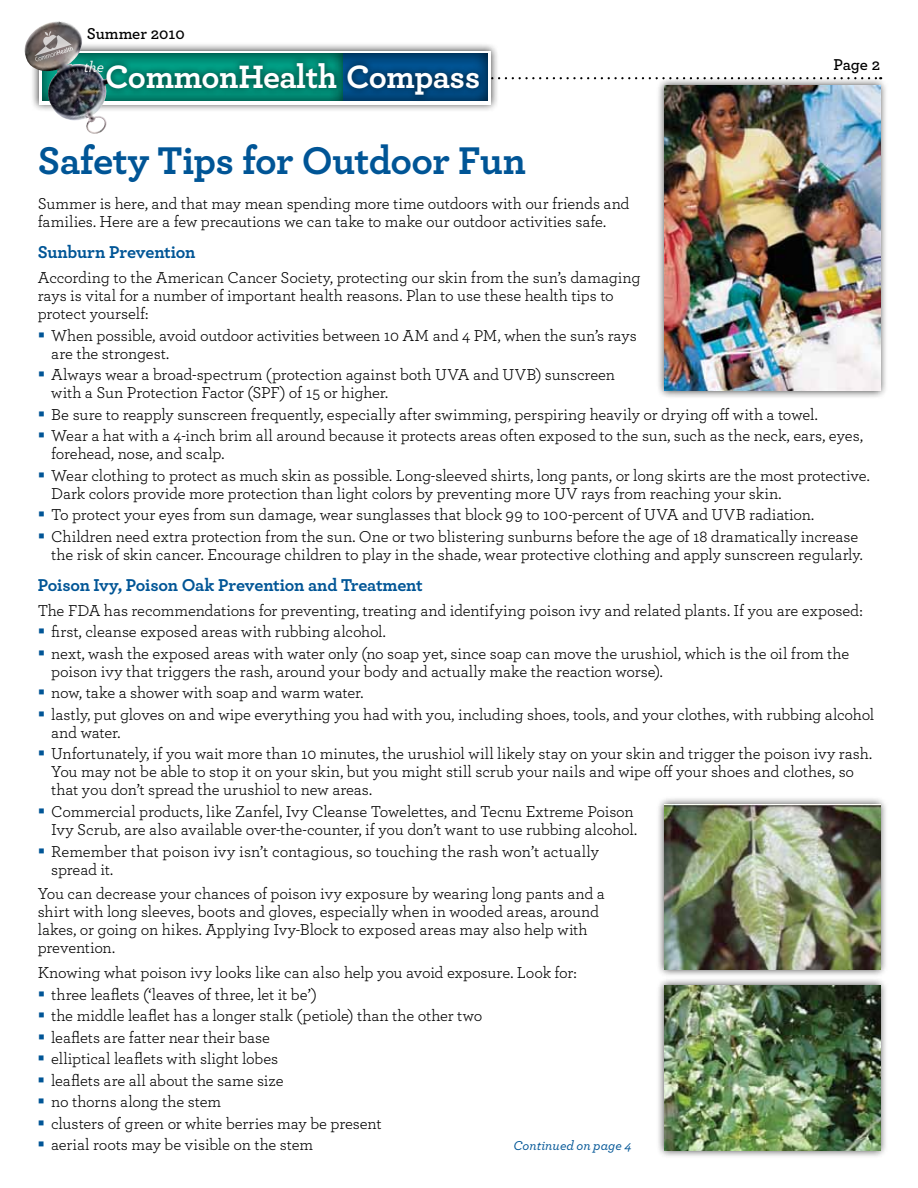
<style>
.page{position:relative;width:918px;height:1188px;background:#fff}
.page>*{position:absolute;margin:0;border:0;box-sizing:border-box;transform-origin:0 0}
.t1{font:700 40.5px "Archer";letter-spacing:-.015em;color:#005596}
.t2{font:700 33.9px "Archer";letter-spacing:-.015em;color:#fff}
.t3{font:700 18px "Archer";letter-spacing:-.015em;color:#005596}
.t4{font:16.5px/21.5px "Archer";letter-spacing:-.01em;color:#000}
.t5{font:600 16.5px "Archer";color:#000}
.t6{font:italic 500 15.3px "Archer";color:#fff}
.t7{font:italic 500 13.5px "Archer";letter-spacing:-.005em;color:#005596}
</style>
<div class="page">
<svg style="left:499px;top:77px;width:157px;height:2px"></svg>
<div style="left:31px;top:42px;width:468px;height:71px;background:#000;opacity:.75"></div>
<div style="left:39px;top:51px;width:452px;height:53px;background:#fff"></div>
<div style="left:328px;top:53px;width:162px;height:51px;background:#000;opacity:.75"></div>
<div style="left:41px;top:53px;width:302px;height:51px;background:#000;opacity:.75"></div>
<img style="left:24px;top:21px;width:86px;height:113px">
<svg style="left:34px;top:31px;width:39px;height:31px"></svg>
<div style="left:76px;top:53px;width:34px;height:26px;background:#000;opacity:.75"></div>
<div style="left:98px;top:55px;width:388px;height:47px;background:#000;opacity:.75"></div>
<div style="left:656px;top:77px;width:233px;height:322px;background:#000;opacity:.75"></div>
<img style="left:664px;top:86px;width:216px;height:305px">
<div style="left:656px;top:796px;width:233px;height:182px;background:#000;opacity:.75"></div>
<img style="left:664px;top:805px;width:216px;height:164px">
<div style="left:656px;top:977px;width:233px;height:182px;background:#000;opacity:.75"></div>
<img style="left:664px;top:985px;width:216px;height:165px">
<p class="t5" style="left:87px;top:22px;width:100px">Summer 2010</p>
<p class="t6" style="left:84px;top:56px;width:22px">the</p>
<h2 class="t2" style="left:105px;top:50px;width:377px">CommonHealth Compass</h2>
<h1 class="t1" style="left:38px;top:129px;width:490px">Safety Tips for Outdoor Fun</h1>
<p class="t5" style="left:833px;top:52px;width:48px">Page 2</p>
<p class="t4" style="left:38px;top:194px;width:593px;line-height:18px">Summer is here, and that may mean spending more time outdoors with our friends and families. Here are a few precautions we can take to make our outdoor activities safe.</p>
<p class="t3" style="left:38px;top:238px;width:159px">Sunburn Prevention</p>
<p class="t4" style="left:38px;top:268px;width:604px;line-height:18px">According to the American Cancer Society, protecting our skin from the sun’s damaging rays is vital for a number of important health reasons. Plan to use these health tips to protect yourself:</p>
<p class="t4" style="left:51px;top:325px;width:587px;line-height:18px">When possible, avoid outdoor activities between 10 AM and 4 PM, when the sun’s rays are the strongest.</p>
<p class="t4" style="left:51px;top:365px;width:565px;line-height:18px">Always wear a broad-spectrum (protection against both UVA and UVB) sunscreen with a Sun Protection Factor (SPF) of 15 or higher.</p>
<p class="t4" style="left:51px;top:403px;width:813px">Be sure to reapply sunscreen frequently, especially after swimming, perspiring heavily or drying off with a towel.<br>Wear a hat with a 4-inch brim all around because it protects areas often exposed to the sun, such as the neck, ears, eyes,</p>
<p class="t4" style="left:51px;top:442px;width:820px">forehead, nose, and scalp.<br>Wear clothing to protect as much skin as possible. Long-sleeved shirts, long pants, or long skirts are the most protective.</p>
<p class="t4" style="left:51px;top:482px;width:809px">Dark colors provide more protection than light colors by preventing more UV rays from reaching your skin.<br>To protect your eyes from sun damage, wear sunglasses that block 99 to 100-percent of UVA and UVB radiation.<br>Children need extra protection from the sun. One or two blistering sunburns before the age of 18 dramatically increase</p>
<p class="t4" style="left:51px;top:543px;width:813px">the risk of skin cancer. Encourage children to play in the shade, wear protective clothing and apply sunscreen regularly.</p>
<p class="t3" style="left:38px;top:571px;width:387px">Poison Ivy, Poison Oak Prevention and Treatment</p>
<p class="t4" style="left:51px;top:599px;width:813px;text-indent:-13px">The FDA has recommendations for preventing, treating and identifying poison ivy and related plants. If you are exposed: first, cleanse exposed areas with rubbing alcohol.<br>next, wash the exposed areas with water only (no soap yet, since soap can move the urushiol, which is the oil from the</p>
<p class="t4" style="left:51px;top:660px;width:825px">poison ivy that triggers the rash, around your body and actually make the reaction worse).<br>now, take a shower with soap and warm water.<br>lastly, put gloves on and wipe everything you had with you, including shoes, tools, and your clothes, with rubbing alcohol</p>
<p class="t4" style="left:51px;top:721px;width:822px">and water.<br>Unfortunately, if you wait more than 10 minutes, the urushiol will likely stay on your skin and trigger the poison ivy rash.</p>
<p class="t4" style="left:51px;top:762px;width:804px;line-height:18px">You may not be able to stop it on your skin, but you might still scrub your nails and wipe off your shoes and clothes, so that you don’t spread the urushiol to new areas.</p>
<p class="t4" style="left:51px;top:802px;width:587px;line-height:18px">Commercial products, like Zanfel, Ivy Cleanse Towelettes, and Tecnu Extreme Poison<br>Ivy Scrub, are also available over-the-counter, if you don’t want to use rubbing alcohol.</p>
<p class="t4" style="left:51px;top:841px;width:549px;line-height:18px">Remember that poison ivy isn’t contagious, so touching the rash won’t actually spread it.</p>
<p class="t4" style="left:38px;top:884px;width:569px;line-height:18px">You can decrease your chances of poison ivy exposure by wearing long pants and a shirt with long sleeves, boots and gloves, especially when in wooded areas, around lakes, or going on hikes. Applying Ivy-Block to exposed areas may also help with prevention.</p>
<p class="t4" style="left:51px;top:961px;width:527px;text-indent:-13px">Knowing what poison ivy looks like can also help you avoid exposure. Look for: three leaflets (‘leaves of three, let it be’)<br>the middle leaflet has a longer stalk (petiole) than the other two<br>leaflets are fatter near their base<br>elliptical leaflets with slight lobes<br>leaflets are all about the same size<br>no thorns along the stem<br>clusters of green or white berries may be present<br>aerial roots may be visible on the stem</p>
<p class="t7" style="left:514px;top:1136px;width:120px">Continued on page 4</p>
</div>
